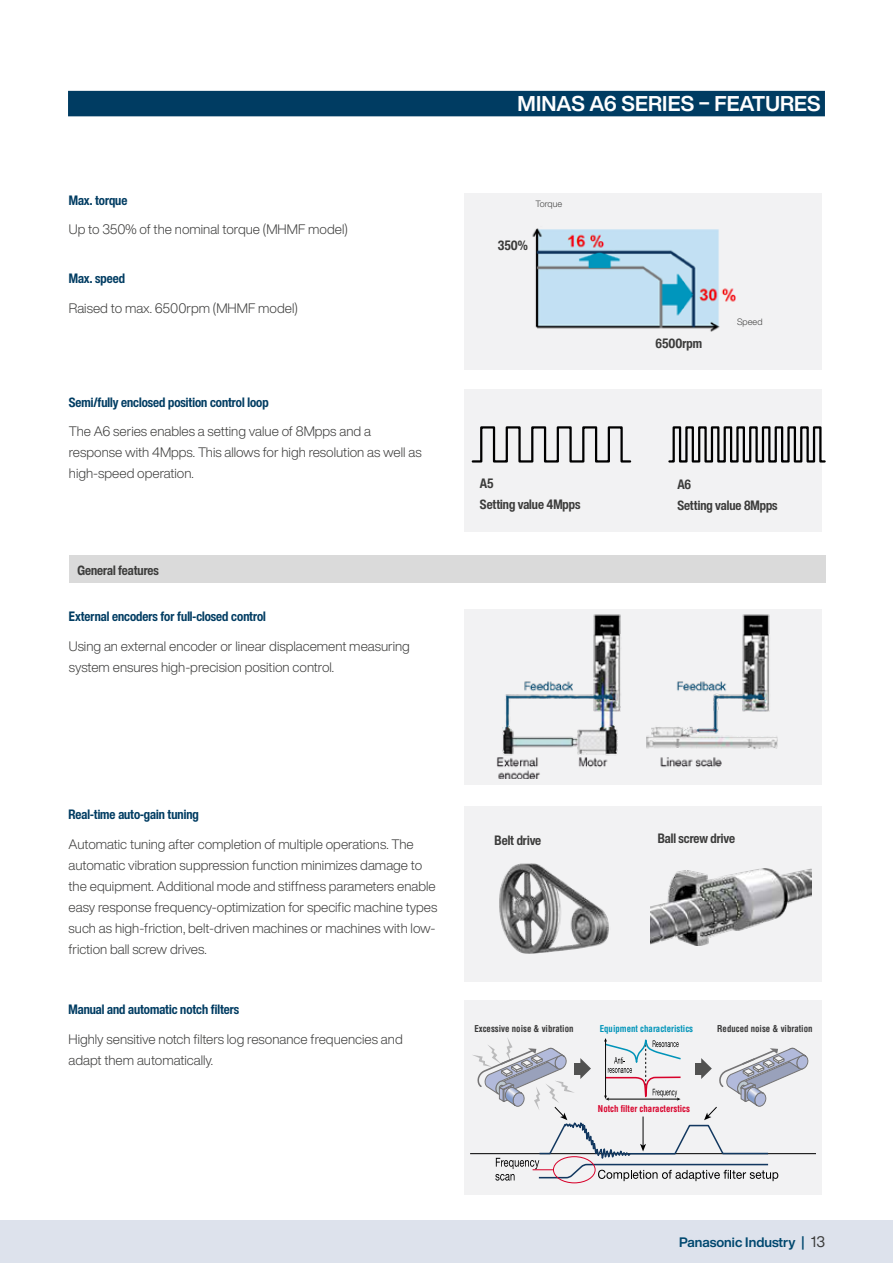
<style>
.page{position:relative;width:893px;height:1263px;background:#fff}
.page>*{position:absolute;margin:0;border:0;box-sizing:border-box;transform-origin:0 0}
.t1{font:700 21px "Helvetica Now Display";letter-spacing:.01em;color:#fff}
.t2{font:300 13.5px/21px "Helvetica Now Display";color:#3c3c3b}
.t3{font:700 condensed 13.5px "Helvetica Now Display";color:#003c62}
.t4{font:700 condensed 13.5px/21px "Helvetica Now Display";color:#3c3c3b}
.t5{font:700 13.5px "Helvetica Now Display";color:#00486f}
.t6{font:700 condensed 9.3px "Helvetica LT Std";color:#3c3c3b;scale:.95 1}
.t7{font:700 condensed 9.3px "Helvetica LT Std";color:#e4032e;scale:.95 1}
.t8{font:700 condensed 9.3px "Helvetica LT Std";color:#009cc3;scale:.95 1}
.t9{font:300 9px "Helvetica Now Display";color:#3c3c3b}
.s1{font-weight:400;font-size:15px;color:#3c3c3b}
</style>
<div class="page">
<div style="left:464px;top:390px;width:358px;height:142px;background:#f2f2f3"></div>
<div style="left:464px;top:193px;width:358px;height:177px;background:#f2f2f3"></div>
<div style="left:464px;top:806px;width:358px;height:175px;background:#f2f2f3"></div>
<div style="left:464px;top:1001px;width:358px;height:194px;background:#f2f2f3"></div>
<hr style="left:470px;top:1153px;width:346px;height:1px;background:#000">
<div style="left:553px;top:1156px;width:42px;height:27px;border:1px solid #e4032e;border-radius:50%"></div>
<svg style="left:472px;top:1038px;width:337px;height:143px"></svg>
<div style="left:464px;top:609px;width:358px;height:176px;background:#f2f2f3"></div>
<img style="left:496px;top:614px;width:282px;height:165px">
<div style="left:69px;top:555px;width:757px;height:27px;background:#dadada"></div>
<img style="left:532px;top:228px;width:204px;height:104px">
<svg style="left:471px;top:426px;width:355px;height:37px"></svg>
<img style="left:499px;top:863px;width:110px;height:91px">
<img style="left:651px;top:868px;width:160px;height:77px">
<div style="left:68px;top:91px;width:757px;height:25px;background:#003c62"></div>
<div style="left:0;top:1220px;width:893px;height:43px;background:#dde2ec"></div>
<p class="t3" style="left:69px;top:191px;width:60px">Max. torque</p>
<p class="t2" style="left:69px;top:219px;width:280px">Up to 350% of the nominal torque (MHMF model)</p>
<p class="t3" style="left:69px;top:270px;width:58px">Max. speed</p>
<p class="t2" style="left:69px;top:297px;width:230px">Raised to max. 6500rpm (MHMF model)</p>
<p class="t3" style="left:69px;top:393px;width:201px">Semi/fully enclosed position control loop</p>
<p class="t2" style="left:69px;top:421px;width:354px">The A6 series enables a setting value of 8Mpps and a response with 4Mpps. This allows for high resolution as well as high-speed operation.</p>
<p class="t4" style="left:78px;top:559px;width:83px">General features</p>
<p class="t3" style="left:69px;top:607px;width:198px">External encoders for full-closed control</p>
<p class="t2" style="left:69px;top:635px;width:343px">Using an external encoder or linear displacement measuring system ensures high-precision position control.</p>
<h1 class="t1" style="left:518px;top:89px;width:305px">MINAS A6 SERIES – FEATURES</h1>
<p class="t9" style="left:535px;top:198px;width:28px">Torque</p>
<p class="t4" style="left:498px;top:235px;width:31px">350%</p>
<p class="t4" style="left:480px;top:473px;width:102px">A5<br>Setting value 4Mpps</p>
<p class="t4" style="left:656px;top:332px;width:48px">6500rpm</p>
<p class="t9" style="left:737px;top:316px;width:27px">Speed</p>
<p class="t4" style="left:677px;top:474px;width:102px">A6<br>Setting value 8Mpps</p>
<p class="t3" style="left:69px;top:806px;width:132px">Real-time auto-gain tuning</p>
<p class="t2" style="left:69px;top:833px;width:370px">Automatic tuning after completion of multiple operations. The automatic vibration suppression function minimizes damage to the equipment. Additional mode and stiffness parameters enable easy response frequency-optimization for specific machine types such as high-friction, belt-driven machines or machines with low&shy;friction ball screw drives.</p>
<p class="t3" style="left:69px;top:1001px;width:172px">Manual and automatic notch filters</p>
<p class="t2" style="left:69px;top:1028px;width:336px">Highly sensitive notch filters log resonance frequencies and adapt them automatically.</p>
<p class="t4" style="left:495px;top:829px;width:48px">Belt drive</p>
<p class="t4" style="left:658px;top:828px;width:79px">Ball screw drive</p>
<p class="t6" style="left:474px;top:1022px;width:106px">Excessive noise &amp; vibration</p>
<p class="t8" style="left:600px;top:1022px;width:100px">Equipment characteristics</p>
<p class="t6" style="left:717px;top:1022px;width:102px">Reduced noise &amp; vibration</p>
<p class="t7" style="left:598px;top:1103px;width:98px">Notch filter characterstics</p>
<p class="t5" style="left:679px;top:1233px;width:147px">Panasonic Industry | <span class="s1">13</span></p>
</div>
